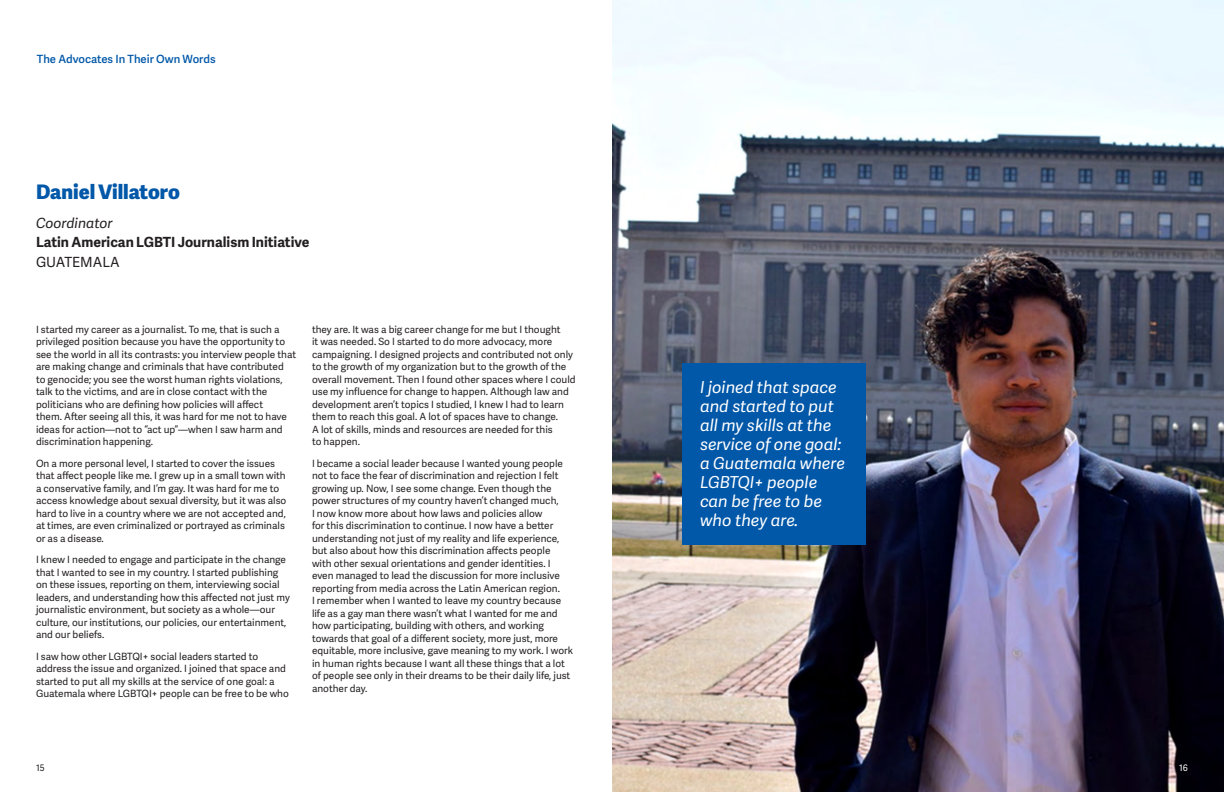
<style>
.page{position:relative;width:1224px;height:792px;background:#fff}
.page>*{position:absolute;margin:0;border:0;box-sizing:border-box;transform-origin:0 0}
.BODY{font:20px "Adelle Sans Eb";color:#0157a8}
.QUOTE{font:italic 16.5px/19px "Adelle Sans";color:#fff}
.BODY-2{font:700 14px "Adelle Sans";color:#231f20}
.BODY-3{font:italic 14px "Adelle Sans";color:#231f20}
.BODY-4{font:14px "Adelle Sans";color:#231f20}
.BODY-5{font:11.3px "Adelle Sans Sb";color:#0157a8}
.BODY-6{font:10px/12.5px "Adelle Sans";color:#231f20}
.t1{font:9px "Adelle Sans";color:#231f20}
.t2{font:9px "Adelle Sans";color:#fff}
</style>
<div class="page">
<img style="left:612px;top:0;width:612px;height:792px">
<div style="left:682px;top:363px;width:184px;height:181px;background:#0157a8"></div>
<p class="BODY-5" style="left:37px;top:50px;width:180px">The Advocates In Their Own Words</p>
<p class="BODY" style="left:36px;top:177px;width:145px">Daniel Villatoro</p>
<p class="BODY-3" style="left:36px;top:213px;width:78px">Coordinator</p>
<p class="BODY-2" style="left:36px;top:232px;width:275px">Latin American LGBTI Journalism Initiative</p>
<p class="BODY-4" style="left:36px;top:252px;width:85px">GUATEMALA</p>
<p class="BODY-6" style="left:36px;top:323px;width:262px">I started my career as a journalist. To me, that is such a privileged position because you have the opportunity to see the world in all its contrasts: you interview people that are making change and criminals that have contributed<br>to genocide; you see the worst human rights violations, talk to the victims, and are in close contact with the politicians who are defining how policies will affect<br>them. After seeing all this, it was hard for me not to have ideas for action—not to “act up”—when I saw harm and discrimination happening.</p>
<p class="BODY-6" style="left:36px;top:457px;width:252px">On a more personal level, I started to cover the issues that affect people like me. I grew up in a small town with a conservative family, and I’m gay. It was hard for me to access knowledge about sexual diversity, but it was also hard to live in a country where we are not accepted and, at times, are even criminalized or portrayed as criminals or as a disease.</p>
<p class="BODY-6" style="left:36px;top:553px;width:255px">I knew I needed to engage and participate in the change that I wanted to see in my country. I started publishing on these issues, reporting on them, interviewing social leaders, and understanding how this affected not just my journalistic environment, but society as a whole—our culture, our institutions, our policies, our entertainment, and our beliefs.</p>
<p class="BODY-6" style="left:36px;top:650px;width:254px">I saw how other LGBTQI+ social leaders started to address the issue and organized. I joined that space and started to put all my skills at the service of one goal: a Guatemala where LGBTQI+ people can be free to be who</p>
<p class="BODY-6" style="left:312px;top:323px;width:265px">they are. It was a big career change for me but I thought<br>it was needed. So I started to do more advocacy, more campaigning. I designed projects and contributed not only to the growth of my organization but to the growth of the overall movement. Then I found other spaces where I could use my influence for change to happen. Although law and development aren’t topics I studied, I knew I had to learn them to reach this goal. A lot of spaces have to change.<br>A lot of skills, minds and resources are needed for this<br>to happen.</p>
<p class="BODY-6" style="left:312px;top:457px;width:263px">I became a social leader because I wanted young people not to face the fear of discrimination and rejection I felt growing up. Now, I see some change. Even though the power structures of my country haven’t changed much,<br>I now know more about how laws and policies allow<br>for this discrimination to continue. I now have a better understanding not just of my reality and life experience, but also about how this discrimination affects people<br>with other sexual orientations and gender identities. I even managed to lead the discussion for more inclusive reporting from media across the Latin American region.<br>I remember when I wanted to leave my country because life as a gay man there wasn’t what I wanted for me and how participating, building with others, and working towards that goal of a different society, more just, more equitable, more inclusive, gave meaning to my work. I work in human rights because I want all these things that a lot of people see only in their dreams to be their daily life, just another day.</p>
<p class="t1" style="left:36px;top:761px;width:10px">15</p>
<p class="QUOTE" style="left:700px;top:377px;width:146px">I joined that space and started to put all my skills at the service of one goal: a Guatemala where<br>LGBTQI+ people can be free to be who they are.</p>
<p class="t2" style="left:1179px;top:761px;width:10px">16</p>
</div>
